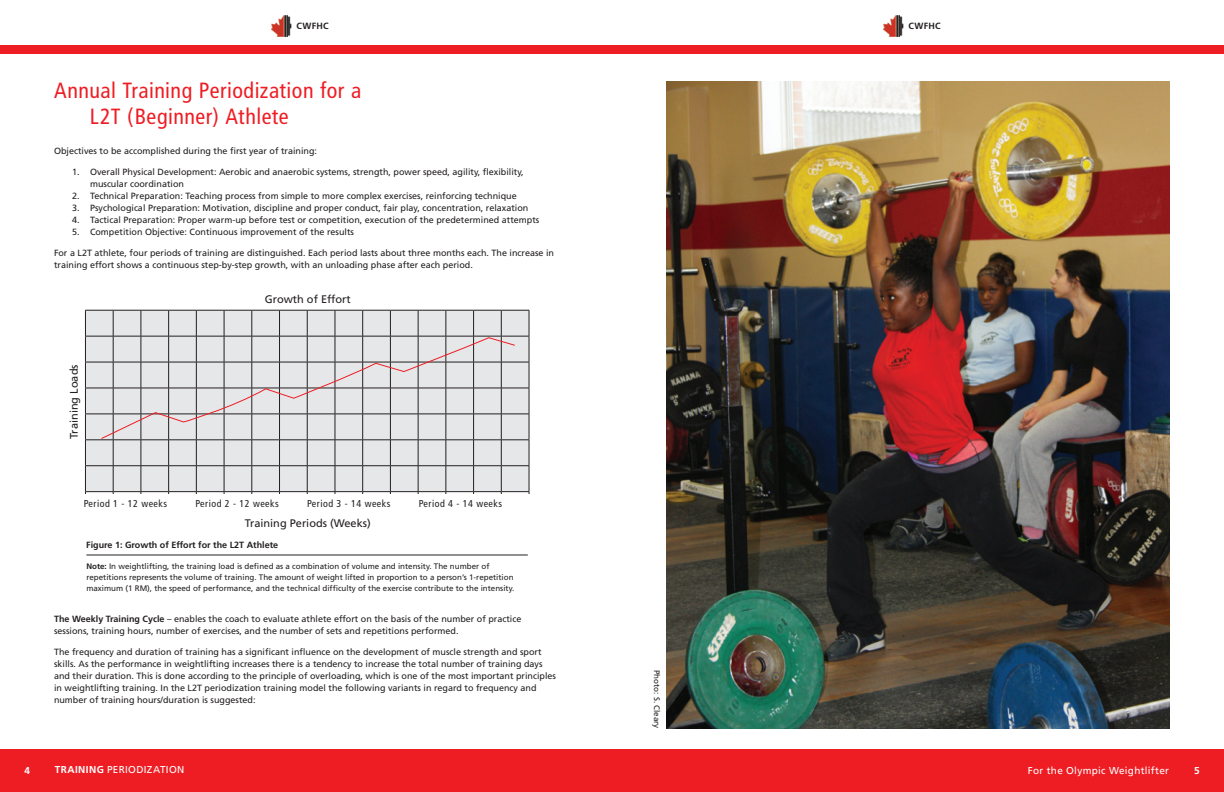
<style>
.page{position:relative;width:1224px;height:792px;background:#fff}
.page>*{position:absolute;margin:0;border:0;box-sizing:border-box;transform-origin:0 0}
.Head{font:condensed 22px/26px "Frutiger";letter-spacing:.02em;color:#ee1d23}
.Body_text{font:11px "Frutiger";color:#231f20}
.Body_text-2{font:condensed 10px "Frutiger";letter-spacing:.05em;color:#231f20}
.t1{font:10px "Frutiger";letter-spacing:.03em;color:#fff}
.t2{font:700 10px "Frutiger";color:#fff}
.Body_text-3{font:9px/12px "Frutiger";color:#231f20}
.Body_text-4{font:700 9px "Frutiger";color:#231f20}
.Body_text-5{font:8px/11px "Frutiger";color:#231f20}
.s1{font-weight:700}
</style>
<div class="page">
<img style="left:272px;top:15px;width:20px;height:22px">
<div style="left:0;top:45px;width:612px;height:9px;background:#ee1d23"></div>
<div style="left:0;top:750px;width:612px;height:42px;background:#ee1d23"></div>
<img style="left:884px;top:15px;width:20px;height:22px">
<div style="left:612px;top:45px;width:612px;height:9px;background:#ee1d23"></div>
<div style="left:612px;top:750px;width:612px;height:42px;background:#ee1d23"></div>
<svg style="left:85px;top:310px;width:445px;height:184px;background:#d5d6d7"></svg>
<hr style="left:86px;top:555px;width:442px;height:1px;background:#231f20">
<svg style="left:100px;top:337px;width:416px;height:103px;background:#d8d7d8"></svg>
<img style="left:666px;top:81px;width:504px;height:648px">
<p class="Body_text-4" style="left:297px;top:21px;width:34px">CWFHC</p>
<p class="Body_text-4" style="left:909px;top:21px;width:34px">CWFHC</p>
<p class="Head" style="left:90px;top:77px;width:273px;text-indent:-36px">Annual Training Periodization for a<br>L2T (Beginner) Athlete</p>
<p class="Body_text-3" style="left:54px;top:144px;width:265px">Objectives to be accomplished during the first year of training:</p>
<p class="Body_text-3" style="left:90px;top:165px;width:435px;text-indent:-18px">1. Overall Physical Development: Aerobic and anaerobic systems, strength, power speed, agility, flexibility, muscular coordination</p>
<p class="Body_text-3" style="left:72px;top:189px;width:446px">2. Technical Preparation: Teaching process from simple to more complex exercises, reinforcing technique</p>
<p class="Body_text-3" style="left:72px;top:201px;width:458px">3. Psychological Preparation: Motivation, discipline and proper conduct, fair play, concentration, relaxation</p>
<p class="Body_text-3" style="left:72px;top:213px;width:469px">4. Tactical Preparation: Proper warm-up before test or competition, execution of the predetermined attempts</p>
<p class="Body_text-3" style="left:72px;top:225px;width:284px">5. Competition Objective: Continuous improvement of the results</p>
<p class="Body_text-3" style="left:54px;top:246px;width:502px">For a L2T athlete, four periods of training are distinguished. Each period lasts about three months each. The increase in training effort shows a continuous step-by-step growth, with an unloading phase after each period.</p>
<p class="Body_text" style="left:68px;top:439px;width:76px;rotate:-90deg">Training Loads</p>
<p class="Body_text" style="left:265px;top:293px;width:87px">Growth of Effort</p>
<p class="Body_text-2" style="left:84px;top:498px;width:85px">Period 1 - 12 weeks</p>
<p class="Body_text-2" style="left:195px;top:498px;width:85px">Period 2 - 12 weeks</p>
<p class="Body_text-2" style="left:307px;top:498px;width:85px">Period 3 - 14 weeks</p>
<p class="Body_text-2" style="left:419px;top:498px;width:85px">Period 4 - 14 weeks</p>
<p class="Body_text" style="left:245px;top:517px;width:128px">Training Periods (Weeks)</p>
<p class="Body_text-4" style="left:86px;top:539px;width:194px">Figure 1: Growth of Effort for the L2T Athlete</p>
<p class="Body_text-5" style="left:86px;top:561px;width:429px"><span class="s1">Note:</span> In weightlifting, the training load is defined as a combination of volume and intensity. The number of repetitions represents the volume of training. The amount of weight lifted in proportion to a person’s 1-repetition maximum (1 RM), the speed of performance, and the technical difficulty of the exercise contribute to the intensity.</p>
<p class="Body_text-3" style="left:54px;top:613px;width:469px"><span class="s1">The Weekly Training Cycle</span> – enables the coach to evaluate athlete effort on the basis of the number of practice sessions, training hours, number of exercises, and the number of sets and repetitions performed.</p>
<p class="Body_text-3" style="left:54px;top:646px;width:504px">The frequency and duration of training has a significant influence on the development of muscle strength and sport skills. As the performance in weightlifting increases there is a tendency to increase the total number of training days and their duration. This is done according to the principle of overloading, which is one of the most important principles in weightlifting training. In the L2T periodization training model the following variants in regard to frequency and number of training hours/duration is suggested:</p>
<p class="Body_text-5" style="left:662px;top:670px;width:60px;rotate:90deg">Photo: S. Cleary</p>
<p class="t2" style="left:24px;top:765px;width:7px">4</p>
<p class="t1" style="left:55px;top:763px;width:131px"><span class="s1">TRAINING</span> PERIODIZATION</p>
<p class="t1" style="left:1028px;top:765px;width:143px">For the Olympic Weightlifter</p>
<p class="t2" style="left:1194px;top:765px;width:7px">5</p>
</div>
